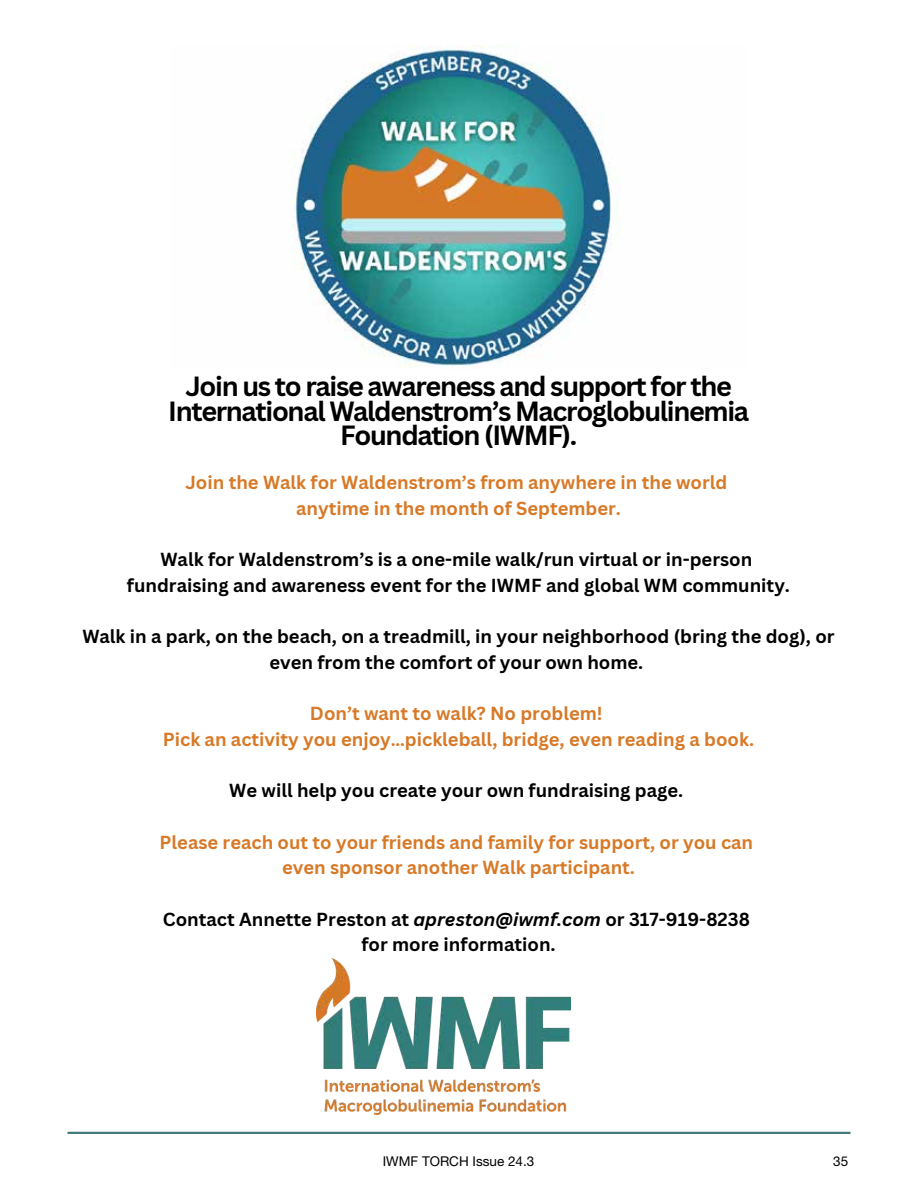
<style>
.page{position:relative;width:918px;height:1188px;background:#fff}
.page>*{position:absolute;margin:0;border:0;box-sizing:border-box;transform-origin:0 0}
.t1{font:700 27px/24.6px "Canva Sans";letter-spacing:-.05em;color:#000;text-align:center}
.t2{font:700 18.45px/25.7px "Canva Sans";color:#000;text-align:center}
.t3{font:700 18.45px/25.7px "Canva Sans";color:#d77927;text-align:center}
.t4{font:700 18.3px/25.7px "Canva Sans";color:#d77927;text-align:center}
.t5{font:13.5px "Helvetica Neue LT Std";color:#000}
.s1{font-style:italic}
</style>
<div class="page">
<hr style="left:68px;top:1132px;width:782px;height:2px;background:#44797b">
<img style="left:316px;top:959px;width:254px;height:156px">
<img style="left:292px;top:46px;width:325px;height:323px">
<h1 class="t1" style="left:168px;top:374px;width:582px">Join us to raise awareness and support for the<br>International Waldenstrom’s Macroglobulinemia<br>Foundation (IWMF).</h1>
<p class="t3" style="left:185px;top:470px;width:544px">Join the Walk for Waldenstrom’s from anywhere in the world</p>
<p class="t4" style="left:296px;top:495px;width:326px">anytime in the month of September.</p>
<p class="t2" style="left:127px;top:547px;width:665px">Walk for Waldenstrom’s is a one-mile walk/run virtual or in-person fundraising and awareness event for the IWMF and global WM community.</p>
<p class="t2" style="left:82px;top:624px;width:754px">Walk in a park, on the beach, on a treadmill, in your neighborhood (bring the dog), or even from the comfort of your own home.</p>
<p class="t3" style="left:163px;top:701px;width:593px">Don’t want to walk? No problem!<br>Pick an activity you enjoy…pickleball, bridge, even reading a book.</p>
<p class="t2" style="left:229px;top:778px;width:455px">We will help you create your own fundraising page.</p>
<p class="t4" style="left:160px;top:829px;width:595px">Please reach out to your friends and family for support, or you can even sponsor another Walk participant.</p>
<p class="t2" style="left:163px;top:906px;width:589px">Contact Annette Preston at <span class="s1">apreston@iwmf.com</span> or 317-919-8238 for more information.</p>
<p class="t5" style="left:383px;top:1153px;width:153px">IWMF TORCH Issue 24.3</p>
<p class="t5" style="left:833px;top:1153px;width:17px">35</p>
</div>
